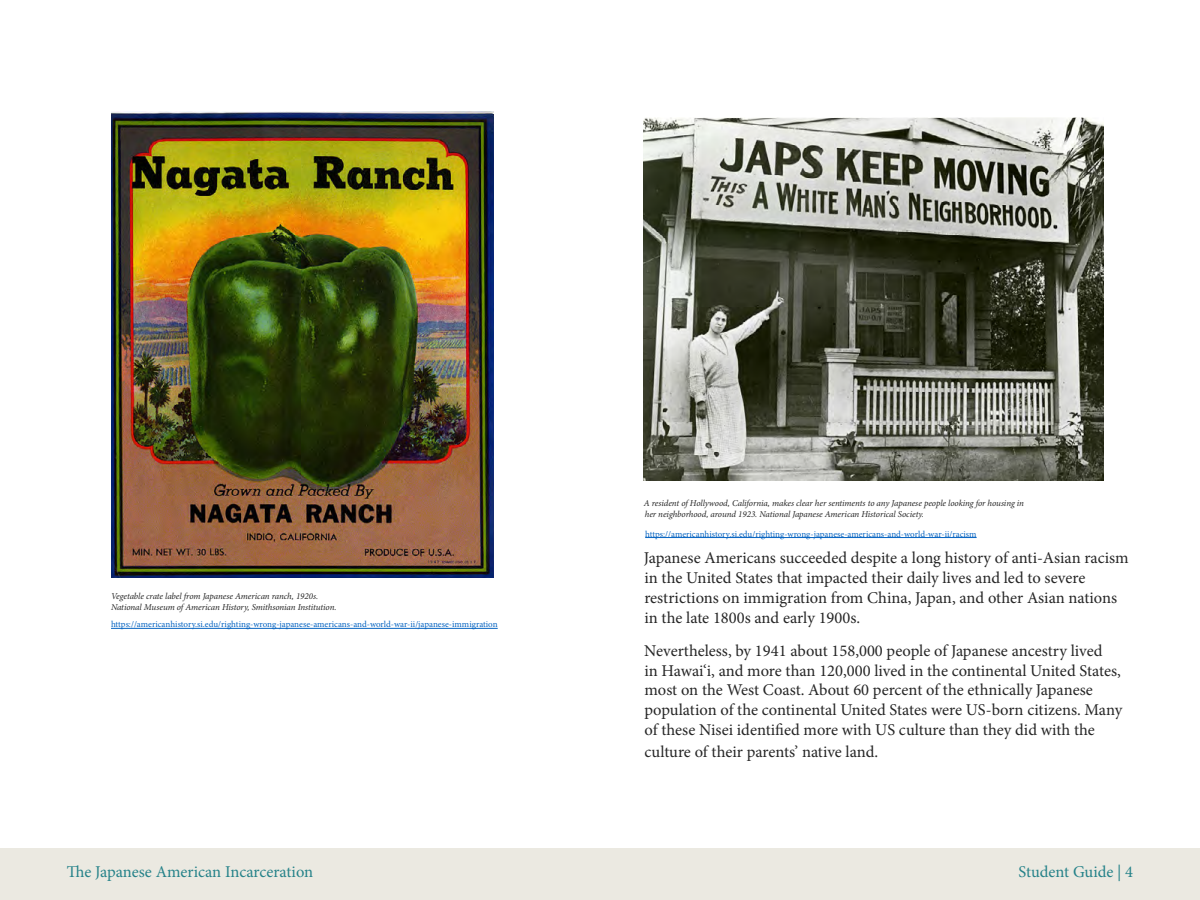
<style>
.page{position:relative;width:1200px;height:900px;background:#fff}
.page>*{position:absolute;margin:0;border:0;box-sizing:border-box;transform-origin:0 0}
.t1{font:16.5px/19.8px "Minion Pro";color:#262626}
.t2{font:16.5px "Minion Pro";color:#258289}
.t3{font:italic 9px/10.8px "Minion Pro";letter-spacing:-.01em;color:#262626}
.t4{font:9px "Minion Pro";color:#0563c1}
</style>
<div class="page">
<div style="left:0;top:848px;width:1200px;height:52px;background:#ebe9e1"></div>
<hr style="left:111px;top:628px;width:387px;height:1px;background:#0563c1">
<hr style="left:645px;top:537px;width:332px;height:1px;background:#0563c1">
<img style="left:111px;top:112px;width:382px;height:465px">
<img style="left:644px;top:117px;width:459px;height:363px">
<p class="t3" style="left:111px;top:591px;width:227px">Vegetable crate label from Japanese American ranch, 1920s.<br>National Museum ofAmerican History, Smithsonian Institution.</p>
<p class="t4" style="left:111px;top:619px;width:388px">https://americanhistory.si.edu/righting-wrong-japanese-americans-and-world-war-ii/japanese-immigration</p>
<p class="t2" style="left:67px;top:861px;width:248px">The Japanese American Incarceration</p>
<p class="t3" style="left:644px;top:498px;width:382px">A resident ofHollywood, California, makes clear her sentiments to any Japanese people looking for housing in her neighborhood, around 1923. National Japanese American Historical Society.</p>
<p class="t4" style="left:645px;top:528px;width:333px">https://americanhistory.si.edu/righting-wrong-japanese-americans-and-world-war-ii/racism</p>
<p class="t1" style="left:644px;top:548px;width:486px">Japanese Americans succeeded despite a long history of anti-Asian racism in the United States that impacted their daily lives and led to severe restrictions on immigration from China, Japan, and other Asian nations in the late 1800s and early 1900s.</p>
<p class="t1" style="left:644px;top:641px;width:480px">Nevertheless, by 1941 about 158,000 people of Japanese ancestry lived<br>in Hawai‘i, and more than 120,000 lived in the continental United States, most on the West Coast. About 60 percent of the ethnically Japanese population of the continental United States were US-born citizens. Many of these Nisei identifed more with US culture than they did with the</p>
<p class="t1" style="left:645px;top:742px;width:235px">culture of their parents’ native land.</p>
<p class="t2" style="left:1019px;top:861px;width:116px">Student Guide | 4</p>
</div>
